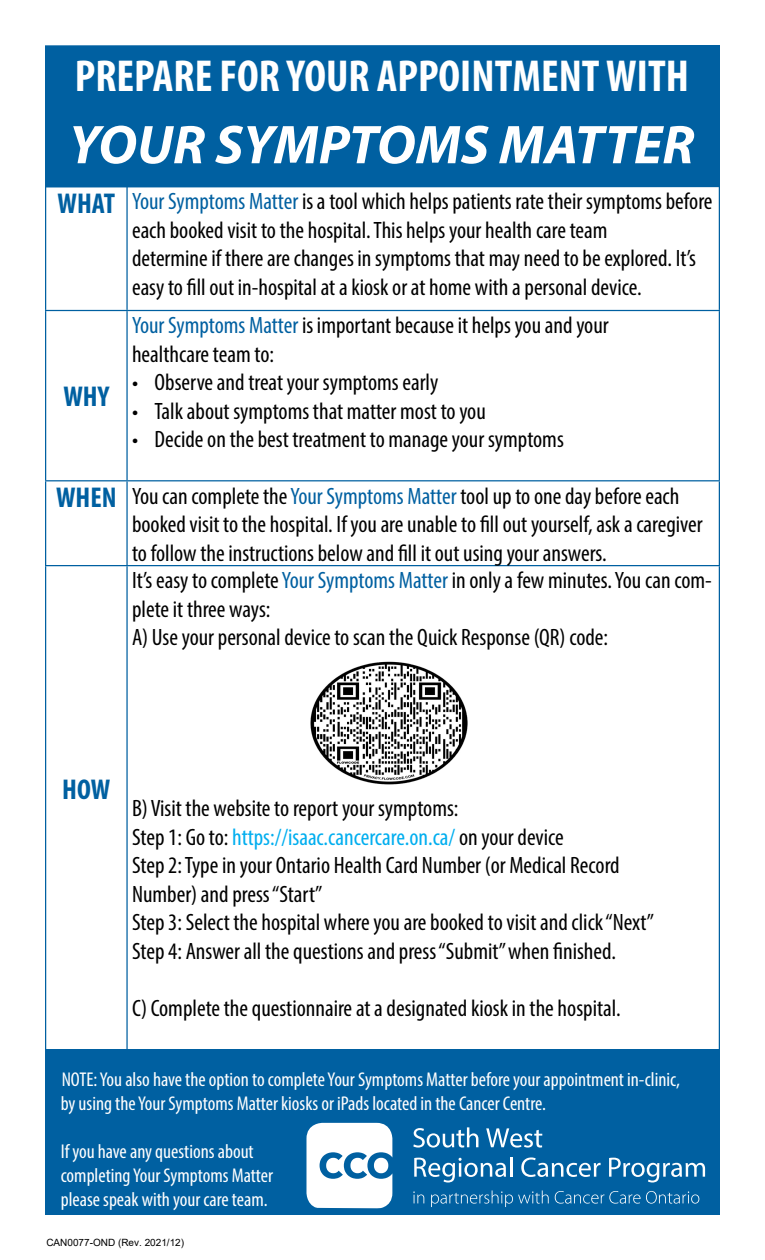
<style>
.page{position:relative;width:765px;height:1260px;background:#fff}
.page>*{position:absolute;margin:0;border:0;box-sizing:border-box;transform-origin:0 0}
.t1{font:italic 700 55px "Myriad Pro";color:#fff}
.t2{font:700 condensed 45px "Myriad Pro";color:#fff}
.t3{font:700 condensed 28.75px "Myriad Pro";color:#0060a1}
.t4{font:condensed 23.75px/28.5px "Myriad Pro";color:#000}
.t5{font:condensed 20px/24px "Myriad Pro";color:#fff}
.t6{font:10px "Arial";color:#000}
.s1{font-weight:700;font-size:28.75px;color:#0060a1}
.s2{color:#0060a1}
.s3{color:#00aeef}
</style>
<div class="page">
<div style="left:45px;top:1049px;width:675px;height:166px;background:#0060a1"></div>
<hr style="left:45px;top:187px;width:1px;height:123px;background:#0060a1">
<hr style="left:126px;top:187px;width:2px;height:123px;background:#0060a1">
<hr style="left:719px;top:187px;width:1px;height:123px;background:#0060a1">
<hr style="left:45px;top:310px;width:82px;height:1px;background:#0060a1">
<hr style="left:45px;top:311px;width:1px;height:169px;background:#0060a1">
<hr style="left:127px;top:310px;width:593px;height:1px;background:#0060a1">
<hr style="left:126px;top:311px;width:2px;height:169px;background:#0060a1">
<hr style="left:719px;top:311px;width:1px;height:169px;background:#0060a1">
<hr style="left:45px;top:480px;width:82px;height:1px;background:#0060a1">
<hr style="left:45px;top:481px;width:1px;height:84px;background:#0060a1">
<hr style="left:127px;top:480px;width:593px;height:1px;background:#0060a1">
<hr style="left:126px;top:481px;width:2px;height:84px;background:#0060a1">
<hr style="left:719px;top:481px;width:1px;height:84px;background:#0060a1">
<hr style="left:45px;top:565px;width:82px;height:1px;background:#0060a1">
<hr style="left:45px;top:566px;width:1px;height:496px;background:#0060a1">
<hr style="left:127px;top:565px;width:593px;height:1px;background:#0060a1">
<hr style="left:126px;top:566px;width:2px;height:496px;background:#0060a1">
<hr style="left:719px;top:566px;width:1px;height:496px;background:#0060a1">
<div style="left:45px;top:45px;width:675px;height:142px;background:#0060a1"></div>
<svg style="left:306px;top:1123px;width:86px;height:86px;background:#d3e3ef"></svg>
<svg style="left:413px;top:1127px;width:65px;height:21px"></svg>
<svg style="left:486px;top:1128px;width:56px;height:20px"></svg>
<svg style="left:414px;top:1158px;width:92px;height:25px"></svg>
<hr style="left:510px;top:1157px;width:2px;height:20px;background:#fff">
<svg style="left:521px;top:1157px;width:80px;height:20px"></svg>
<svg style="left:609px;top:1158px;width:96px;height:25px"></svg>
<svg style="left:413px;top:1191px;width:11px;height:12px"></svg>
<svg style="left:431px;top:1190px;width:118px;height:17px"></svg>
<svg style="left:555px;top:1191px;width:144px;height:13px"></svg>
<img style="left:310px;top:661px;width:158px;height:124px">
<h2 class="t2" style="left:75px;top:48px;width:616px">PREPARE FOR YOUR APPOINTMENT WITH</h2>
<h1 class="t1" style="left:69px;top:109px;width:627px">YOUR SYMPTOMS MATTER</h1>
<p class="t4" style="left:132px;top:187px;width:582px;text-indent:-74px"><span class="s1">WHAT</span> <span class="s2">Your Symptoms Matter</span> is a tool which helps patients rate their symptoms before each booked visit to the hospital. This helps your health care team<br>determine if there are changes in symptoms that may need to be explored. It’s easy to fill out in-hospital at a kiosk or at home with a personal device.</p>
<p class="t4" style="left:132px;top:311px;width:478px"><span class="s2">Your Symptoms Matter</span> is important because it helps you and your healthcare team to:</p>
<p class="t4" style="left:132px;top:368px;width:308px">• Observe and treat your symptoms early</p>
<p class="t4" style="left:132px;top:396px;width:355px">• Talk about symptoms that matter most to you</p>
<p class="t4" style="left:132px;top:425px;width:433px">• Decide on the best treatment to manage your symptoms</p>
<p class="t4" style="left:132px;top:481px;width:572px;text-indent:-76px"><span class="s1">WHEN</span> You can complete the <span class="s2">Your Symptoms Matter</span> tool up to one day before each booked visit to the hospital. If you are unable to fill out yourself, ask a caregiver to follow the instructions below and fill it out using your answers.</p>
<p class="t3" style="left:63px;top:379px;width:47px">WHY</p>
<p class="t4" style="left:132px;top:566px;width:581px">It’s easy to complete <span class="s2">Your Symptoms Matter</span> in only a few minutes. You can com&shy;plete it three ways:<br>A) Use your personal device to scan the Quick Response (QR) code:</p>
<p class="t3" style="left:62px;top:772px;width:50px">HOW</p>
<p class="t4" style="left:132px;top:794px;width:524px">B) Visit the website to report your symptoms:<br>Step 1: Go to: <span class="s3">https://isaac.cancercare.on.ca/</span> on your device<br>Step 2: Type in your Ontario Health Card Number (or Medical Record Number) and press “Start”<br>Step 3: Select the hospital where you are booked to visit and click “Next” Step 4: Answer all the questions and press “Submit” when finished.</p>
<p class="t4" style="left:132px;top:994px;width:490px">C) Complete the questionnaire at a designated kiosk in the hospital.</p>
<p class="t5" style="left:61px;top:1067px;width:621px">NOTE: You also have the option to complete Your Symptoms Matter before your appointment in-clinic, by using the Your Symptoms Matter kiosks or iPads located in the Cancer Centre.</p>
<p class="t5" style="left:61px;top:1139px;width:214px">If you have any questions about completing Your Symptoms Matter please speak with your care team.</p>
<p class="t6" style="left:46px;top:1235px;width:139px">CAN0077-OND (Rev. 2021/12)</p>
</div>
